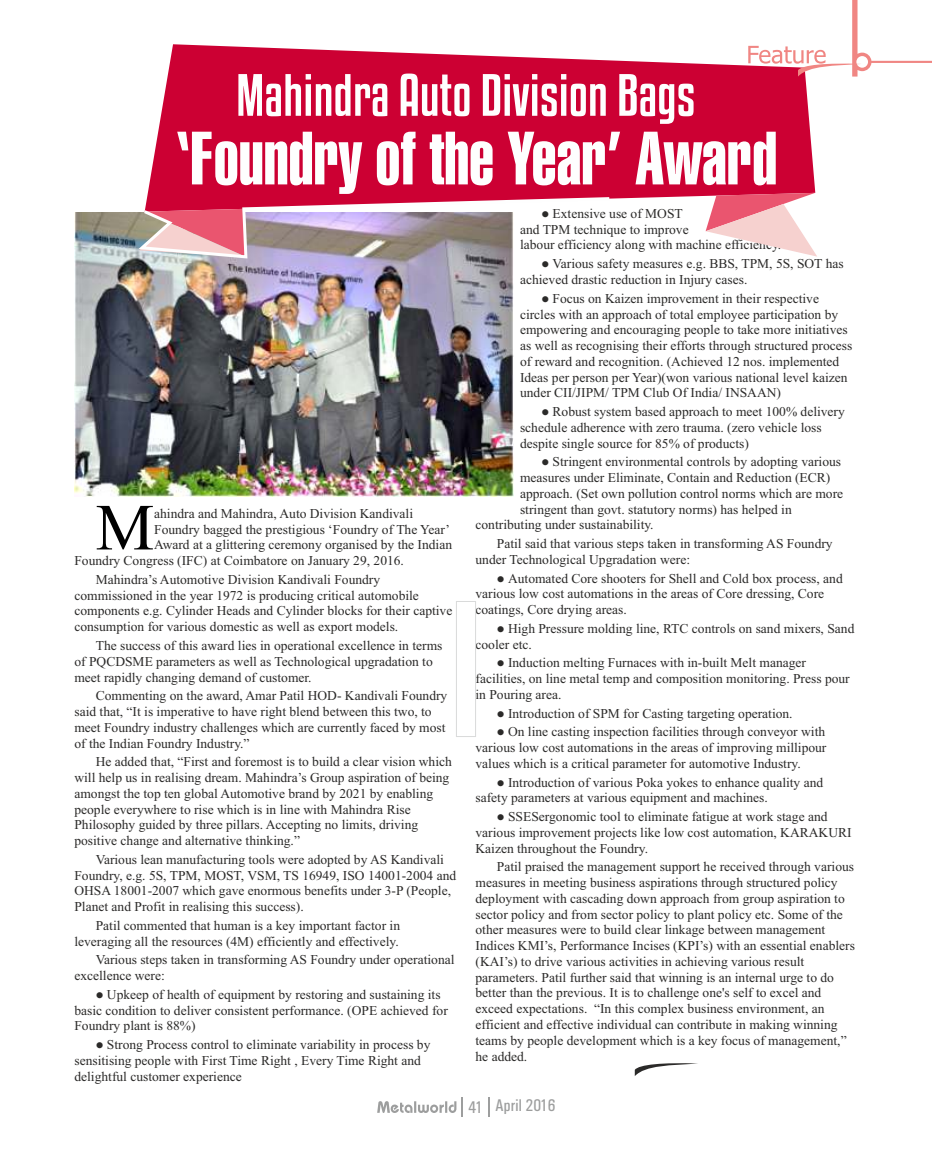
<style>
.page{position:relative;width:932px;height:1174px;background:#fff}
.page>*{position:absolute;margin:0;border:0;box-sizing:border-box;transform-origin:0 0}
.t1{font:73.2px "Swiss 911 BT Extra Compressed";color:#fefefe}
.t2{font:65.7px "Times New Roman";color:#000}
.t3{font:52.8px "Kenyan Coffee Rg";color:#fefefe}
.t4{font:16.95px "Univers Condensed";color:#9d9e9e}
.t5{font:13.5px/15.8px "Times New Roman";color:#2b2a29}
</style>
<div class="page">
<img style="left:74px;top:213px;width:439px;height:284px">
<svg style="left:377px;top:1097px;width:86px;height:19px"></svg>
<svg style="left:488px;top:1097px;width:1px;height:19px"></svg>
<svg style="left:634px;top:1063px;width:64px;height:13px"></svg>
<div style="left:456px;top:601px;width:19px;height:135px;border:1px solid #d9dada"></div>
<svg style="left:147px;top:44px;width:668px;height:155px;background:#d01745"></svg>
<svg style="left:705px;top:193px;width:112px;height:64px"></svg>
<svg style="left:748px;top:0;width:183px;height:77px"></svg>
<svg style="left:135px;top:195px;width:477px;height:65px"></svg>
<h3 class="t3" style="left:236px;top:74px;width:460px">Mahindra Auto Division Bags</h3>
<h1 class="t1" style="left:176px;top:129px;width:602px">‘Foundry of the Year’ Award</h1>
<h2 class="t2" style="left:96px;top:504px;width:60px">M</h2>
<p class="t5" style="left:154px;top:507px;width:260px">ahindra and Mahindra, Auto Division Kandivali</p>
<p class="t5" style="left:154px;top:522px;width:297px">Foundry bagged the prestigious ‘Foundry of The Year’</p>
<p class="t5" style="left:154px;top:538px;width:299px">Award at a glittering ceremony organised by the Indian</p>
<p class="t5" style="left:74px;top:554px;width:331px">Foundry Congress (IFC) at Coimbatore on January 29, 2016.</p>
<p class="t5" style="left:74px;top:573px;width:379px;text-indent:21px">Mahindra’s Automotive Division Kandivali Foundry commissioned in the year 1972 is producing critical automobile components e.g. Cylinder Heads and Cylinder blocks for their captive consumption for various domestic as well as export models.</p>
<p class="t5" style="left:74px;top:639px;width:369px;text-indent:21px">The success of this award lies in operational excellence in terms of PQCDSME parameters as well as Technological upgradation to meet rapidly changing demand of customer.</p>
<p class="t5" style="left:74px;top:689px;width:374px;text-indent:21px">Commenting on the award, Amar Patil HOD- Kandivali Foundry said that, “It is imperative to have right blend between this two, to meet Foundry industry challenges which are currently faced by most of the Indian Foundry Industry.”</p>
<p class="t5" style="left:74px;top:755px;width:379px;text-indent:21px">He added that, “First and foremost is to build a clear vision which will help us in realising dream. Mahindra’s Group aspiration of being amongst the top ten global Automotive brand by 2021 by enabling people everywhere to rise which is in line with Mahindra Rise Philosophy guided by three pillars. Accepting no limits, driving positive change and alternative thinking.”</p>
<p class="t5" style="left:74px;top:852px;width:383px;text-indent:21px">Various lean manufacturing tools were adopted by AS Kandivali Foundry, e.g. 5S, TPM, MOST, VSM, TS 16949, ISO 14001-2004 and OHSA 18001-2007 which gave enormous benefits under 3-P (People, Planet and Profit in realising this success).</p>
<p class="t5" style="left:74px;top:918px;width:327px;text-align:right">Patil commented that human is a key important factor in leveraging all the resources (4M) efficiently and effectively.</p>
<p class="t5" style="left:74px;top:953px;width:381px;text-indent:21px">Various steps taken in transforming AS Foundry under operational excellence were:</p>
<p class="t5" style="left:74px;top:987px;width:375px;text-indent:21px">● Upkeep of health of equipment by restoring and sustaining its basic condition to deliver consistent performance. (OPE achieved for<br>Foundry plant is 88%)</p>
<p class="t5" style="left:74px;top:1038px;width:357px;text-indent:21px">● Strong Process control to eliminate variability in process by sensitising people with First Time Right , Every Time Right and delightful customer experience</p>
<p class="t5" style="left:520px;top:207px;width:263px;text-indent:21px">● Extensive use of MOST<br>and TPM technique to improve<br>labour efficiency along with machine efficiency.</p>
<p class="t5" style="left:520px;top:257px;width:325px;text-indent:21px">● Various safety measures e.g. BBS, TPM, 5S, SOT has achieved drastic reduction in Injury cases.</p>
<p class="t5" style="left:520px;top:292px;width:333px;text-indent:21px">● Focus on Kaizen improvement in their respective circles with an approach of total employee participation by empowering and encouraging people to take more initiatives as well as recognising their efforts through structured process of reward and recognition. (Achieved 12 nos. implemented Ideas per person per Year)(won various national level kaizen under CII/JIPM/ TPM Club Of India/ INSAAN)</p>
<p class="t5" style="left:520px;top:405px;width:326px;text-indent:21px">● Robust system based approach to meet 100% delivery schedule adherence with zero trauma. (zero vehicle loss despite single source for 85% of products)</p>
<p class="t5" style="left:541px;top:455px;width:301px">● Stringent environmental controls by adopting various</p>
<p class="t5" style="left:520px;top:471px;width:312px">measures under Eliminate, Contain and Reduction (ECR)</p>
<p class="t5" style="left:520px;top:487px;width:324px">approach. (Set own pollution control norms which are more</p>
<p class="t5" style="left:520px;top:502px;width:273px">stringent than govt. statutory norms) has helped in</p>
<p class="t5" style="left:475px;top:518px;width:179px">contributing under sustainability.</p>
<p class="t5" style="left:475px;top:537px;width:358px;text-indent:21px">Patil said that various steps taken in transforming AS Foundry under Technological Upgradation were:</p>
<p class="t5" style="left:475px;top:571px;width:368px;text-indent:21px">● Automated Core shooters for Shell and Cold box process, and various low cost automations in the areas of Core dressing, Core coatings, Core drying areas.</p>
<p class="t5" style="left:475px;top:622px;width:380px;text-indent:21px">● High Pressure molding line, RTC controls on sand mixers, Sand cooler etc.</p>
<p class="t5" style="left:475px;top:656px;width:375px;text-indent:21px">● Induction melting Furnaces with in-built Melt manager facilities, on line metal temp and composition monitoring. Press pour in Pouring area.</p>
<p class="t5" style="left:496px;top:706px;width:297px">● Introduction of SPM for Casting targeting operation.</p>
<p class="t5" style="left:475px;top:725px;width:352px;text-align:justify;text-indent:21px">● On line casting inspection facilities through conveyor with various low cost automations in the areas of improving millipour values which is a critical parameter for automotive Industry.</p>
<p class="t5" style="left:475px;top:775px;width:349px;text-indent:21px">● Introduction of various Poka yokes to enhance quality and safety parameters at various equipment and machines.</p>
<p class="t5" style="left:475px;top:810px;width:377px;text-indent:21px">● SSESergonomic tool to eliminate fatigue at work stage and various improvement projects like low cost automation, KARAKURI<br>Kaizen throughout the Foundry.</p>
<p class="t5" style="left:475px;top:860px;width:381px;text-indent:21px">Patil praised the management support he received through various measures in meeting business aspirations through structured policy deployment with cascading down approach from group aspiration to sector policy and from sector policy to plant policy etc. Some of the other measures were to build clear linkage between management Indices KMI’s, Performance Incises (KPI’s) with an essential enablers (KAI’s) to drive various activities in achieving various result parameters. Patil further said that winning is an internal urge to do better than the previous. It is to challenge one's self to excel and exceed expectations. “In this complex business environment, an efficient and effective individual can contribute in making winning teams by people development which is a key focus of management,” he added.</p>
<p class="t4" style="left:468px;top:1099px;width:89px">41 April 2016</p>
</div>
